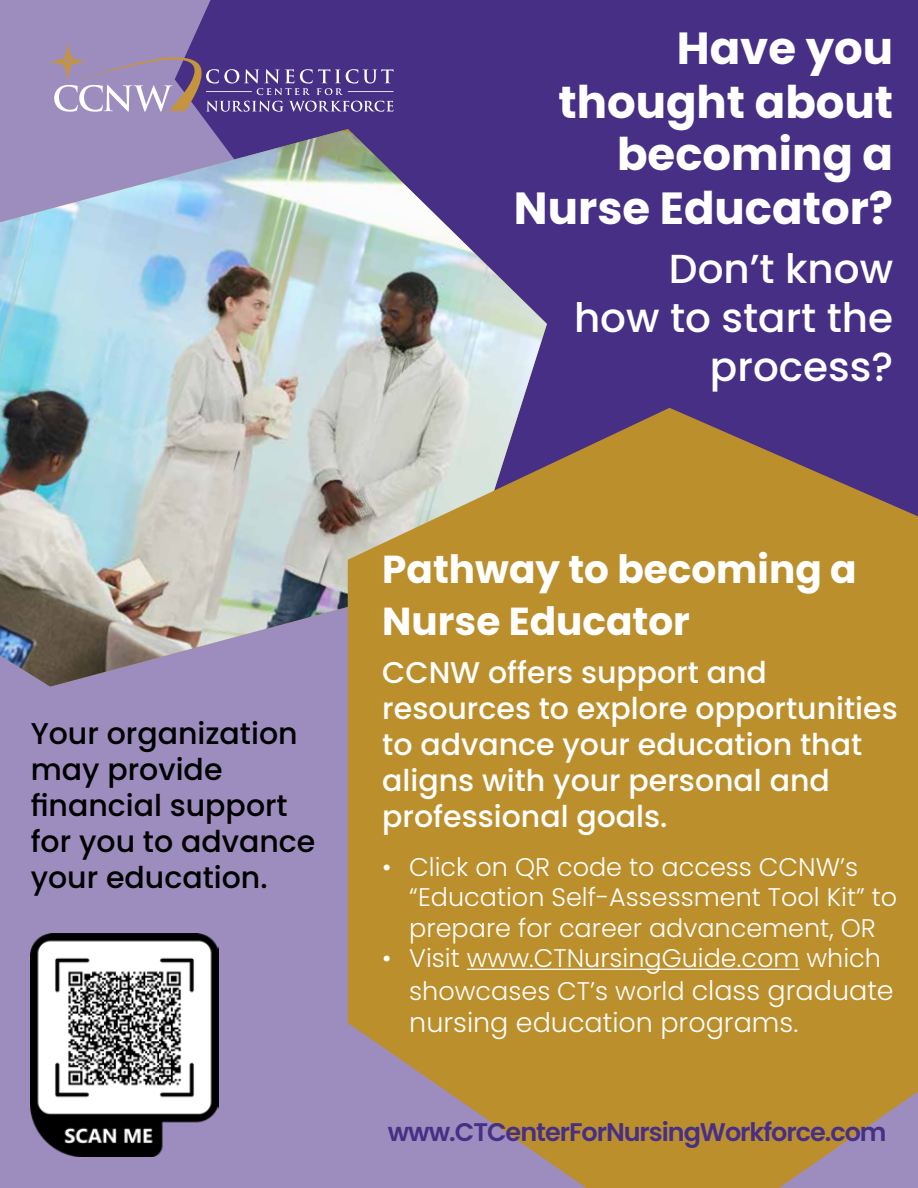
<style>
.page{position:relative;width:918px;height:1188px;background:#9d8dbf}
.page>*{position:absolute;margin:0;border:0;box-sizing:border-box;transform-origin:0 0}
.t1{font:700 45px/53.4px "Poppins";color:#fff;text-align:right}
.t2{font:500 40.5px/48.6px "Poppins";color:#fff;text-align:right}
.t3{font:700 39px/52.2px "Poppins";color:#fff}
.t4{font:500 30px/36px "Poppins";color:#fff}
.t5{font:500 30px/36px "Poppins";color:#000}
.t6{font:300 27px "Poppins";color:#fff}
.t7{font:300 25.5px/30.6px "Poppins";color:#fff}
.t8{font:600 25.5px "Poppins";letter-spacing:-.04em;color:#472f86}
.s1{font-size:27px}
</style>
<div class="page">
<div style="left:192px;top:0;width:726px;height:408px;background:#472f86"></div>
<svg style="left:48px;top:41px;width:345px;height:71px"></svg>
<img style="left:31px;top:934px;width:187px;height:222px">
<img style="left:63px;top:967px;width:123px;height:122px">
<img style="left:0;top:131px;width:547px;height:556px">
<svg style="left:348px;top:408px;width:570px;height:780px;background:#b58d40"></svg>
<hr style="left:467px;top:969px;width:333px;height:1px;background:#fff">
<p class="t5" style="left:31px;top:716px;width:286px">Your organization may provide financial support for you to advance your education.</p>
<h1 class="t1" style="left:514px;top:22px;width:381px">Have you thought about becoming a<br>Nurse Educator?</h1>
<h2 class="t2" style="left:574px;top:245px;width:321px">Don’t know how to start the process?</h2>
<h3 class="t3" style="left:382px;top:543px;width:476px">Pathway to becoming a<br>Nurse Educator</h3>
<p class="t4" style="left:382px;top:655px;width:517px">CCNW offers support and resources to explore opportunities to advance your education that aligns with your personal and professional goals.</p>
<p class="t7" style="left:409px;top:851px;width:489px;text-indent:-27px">• Click on QR code to access CCNW’s “Education Self-Assessment Tool Kit” to prepare for career advancement, OR</p>
<p class="t7" style="left:409px;top:942px;width:486px;line-height:32.4px;text-indent:-27px">• Visit www.CTNursingGuide.com which showcases CT’s world <span class="s1">class graduate</span></p>
<p class="t6" style="left:409px;top:1007px;width:390px">nursing education programs.</p>
<p class="t8" style="left:388px;top:1117px;width:501px">www.CTCenterForNursingWorkforce.com</p>
</div>
